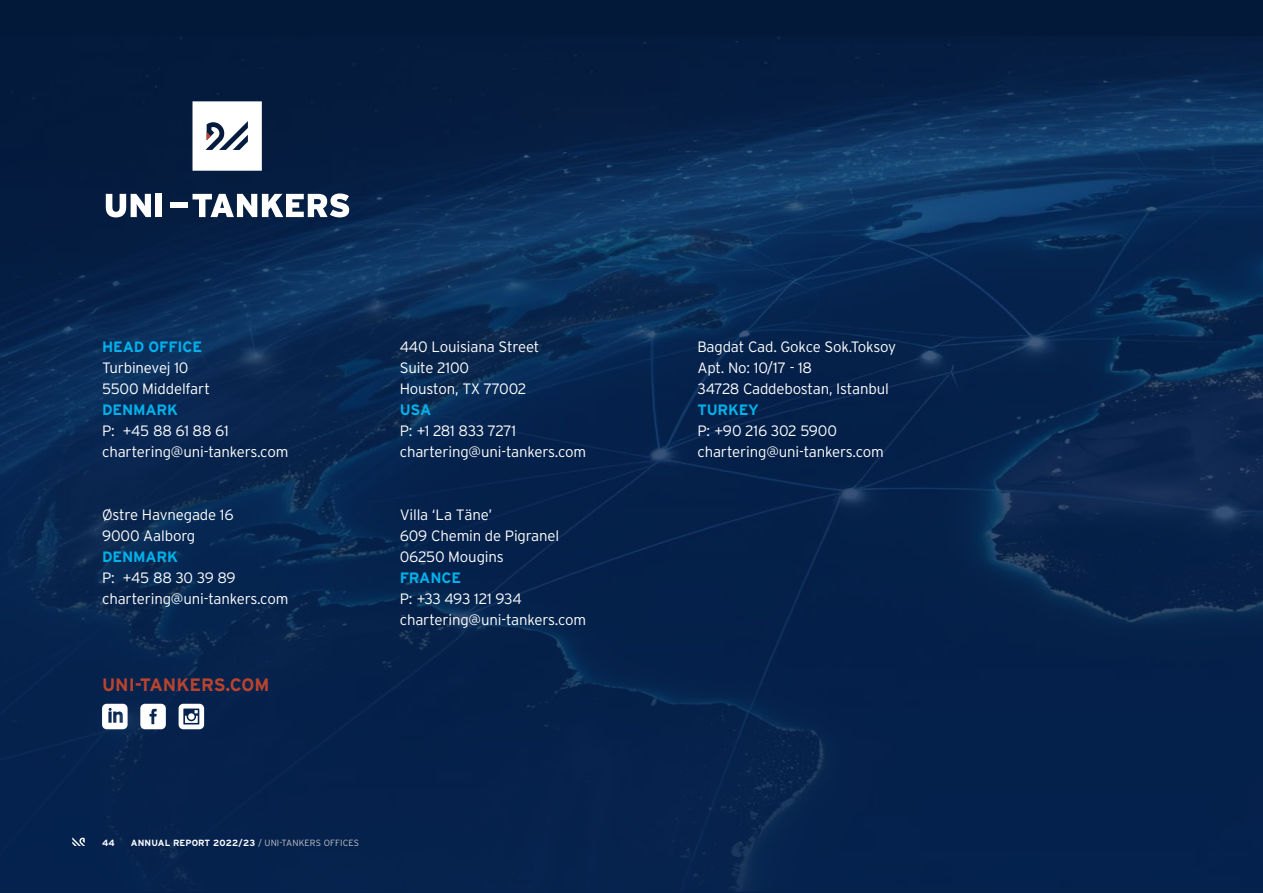
<style>
.page{position:relative;width:1263px;height:893px;background:#fff}
.page>*{position:absolute;margin:0;border:0;box-sizing:border-box;transform-origin:0 0}
.t1{font:700 18px "Interstate";color:#b9442e}
.t2{font:300 15px/21px "Interstate";letter-spacing:-.01em;color:#fff}
.t3{font:700 15px "Interstate";letter-spacing:-.01em;color:#00b1eb}
.t4{font:700 9px "Interstate";letter-spacing:.01em;color:#fff}
.s1{font-weight:300;color:#c3c3c4}
</style>
<div class="page">
<img style="left:0;top:0;width:1263px;height:893px">
<svg style="left:106px;top:194px;width:45px;height:23px"></svg>
<div style="left:155px;top:194px;width:7px;height:23px;background:#fff"></div>
<svg style="left:192px;top:193px;width:157px;height:24px"></svg>
<div style="left:170px;top:202px;width:18px;height:6px;background:#fff"></div>
<svg style="left:192px;top:101px;width:70px;height:70px"></svg>
<svg style="left:102px;top:704px;width:26px;height:25px"></svg>
<svg style="left:140px;top:704px;width:26px;height:25px"></svg>
<svg style="left:179px;top:704px;width:25px;height:25px"></svg>
<svg style="left:72px;top:837px;width:13px;height:9px"></svg>
<p class="t3" style="left:102px;top:339px;width:102px">HEAD OFFICE</p>
<p class="t2" style="left:102px;top:357px;width:109px">Turbinevej 10<br>5500 Middelfart</p>
<p class="t3" style="left:102px;top:402px;width:77px">DENMARK</p>
<p class="t2" style="left:102px;top:420px;width:188px">P: +45 88 61 88 61 chartering@uni-tankers.com</p>
<p class="t2" style="left:102px;top:504px;width:133px">Østre Havnegade 16<br>9000 Aalborg</p>
<p class="t3" style="left:102px;top:549px;width:77px">DENMARK</p>
<p class="t2" style="left:102px;top:567px;width:188px">P: +45 88 30 39 89 chartering@uni-tankers.com</p>
<p class="t1" style="left:102px;top:675px;width:169px">UNI-TANKERS.COM</p>
<p class="t2" style="left:400px;top:336px;width:141px">440 Louisiana Street<br>Suite 2100<br>Houston, TX 77002</p>
<p class="t3" style="left:400px;top:402px;width:33px">USA</p>
<p class="t2" style="left:400px;top:420px;width:188px">P: +1 281 833 7271 chartering@uni-tankers.com</p>
<p class="t2" style="left:400px;top:504px;width:161px">Villa ‘La Täne’<br>609 Chemin de Pigranel<br>06250 Mougins</p>
<p class="t3" style="left:400px;top:570px;width:63px">FRANCE</p>
<p class="t2" style="left:400px;top:588px;width:188px">P: +33 493 121 934 chartering@uni-tankers.com</p>
<p class="t4" style="left:102px;top:838px;width:14px">44</p>
<p class="t4" style="left:131px;top:838px;width:230px">ANNUAL REPORT 2022/23 <span class="s1">/ UNI-TANKERS OFFICES</span></p>
<p class="t2" style="left:697px;top:336px;width:200px">Bagdat Cad. Gokce Sok.Toksoy<br>Apt. No: 10/17 - 18<br>34728 Caddebostan, Istanbul</p>
<p class="t3" style="left:697px;top:402px;width:63px">TURKEY</p>
<p class="t2" style="left:697px;top:420px;width:188px">P: +90 216 302 5900 chartering@uni-tankers.com</p>
</div>
